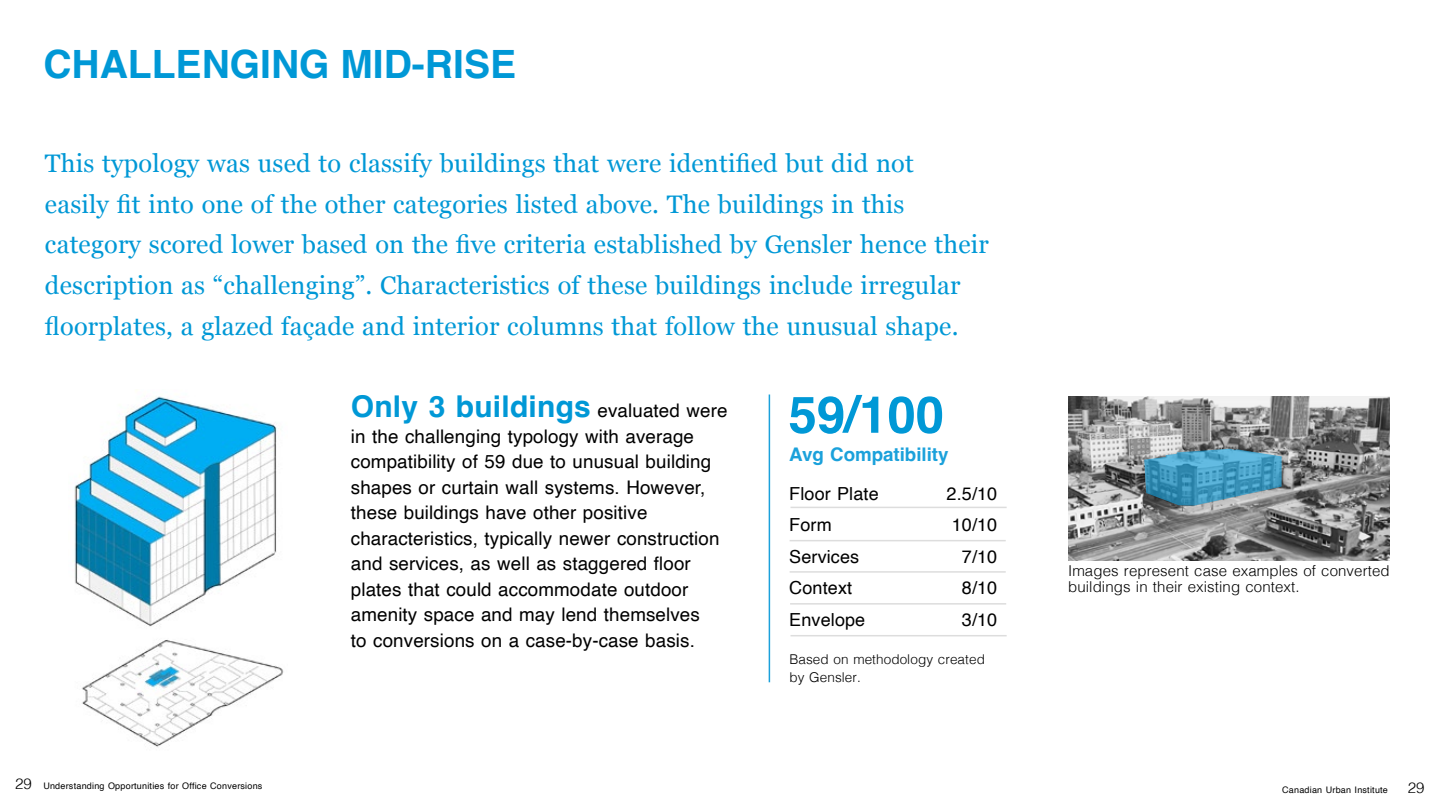
<style>
.page{position:relative;width:1441px;height:810px;background:#fff}
.page>*{position:absolute;margin:0;border:0;box-sizing:border-box;transform-origin:0 0}
.t1{font:700 51px "Helvetica";color:#0098d6}
.t2{font:700 39px "Helvetica";color:#0098d6}
.t3{font:700 30px "Helvetica";letter-spacing:.005em;color:#0098d6}
.t4{font:25.35px/40.5px "Georgia";letter-spacing:.01em;color:#0098d6}
.t5{font:18.75px/25.5px "Helvetica";letter-spacing:.005em;color:#000}
.t6{font:700 18.75px "Helvetica";color:#1ba1db}
.t7{font:18px/31.5px "Helvetica";letter-spacing:.005em;color:#000}
.t8{font:300 15px/16.5px "Helvetica";letter-spacing:.005em;color:#000}
.t9{font:300 13.5px/18px "Helvetica";letter-spacing:.005em;color:#000}
.t10{font:9px "Helvetica";letter-spacing:.025em;color:#000}
.s1{font-weight:300;font-size:15px}
.s2{font-weight:400;font-size:18.75px;color:#000}
</style>
<div class="page">
<img style="left:1068px;top:397px;width:321px;height:163px">
<svg style="left:1143px;top:449px;width:138px;height:57px"></svg>
<img style="left:74px;top:396px;width:210px;height:351px">
<hr style="left:790px;top:507px;width:216px;height:1px;background:#ddd">
<hr style="left:789px;top:540px;width:216px;height:1px;background:#ddd">
<hr style="left:789px;top:571px;width:216px;height:2px;background:#ddd">
<hr style="left:790px;top:603px;width:216px;height:2px;background:#ddd">
<hr style="left:790px;top:635px;width:216px;height:1px;background:#ddd">
<hr style="left:768px;top:395px;width:2px;height:287px;background:#1ba1db">
<h2 class="t2" style="left:43px;top:40px;width:474px">CHALLENGING MID-RISE</h2>
<p class="t4" style="left:45px;top:142px;width:945px">This typology was used to classify buildings that were identified but did not<br>easily fit into one of the other categories listed above. The buildings in this category scored lower based on the five criteria established by Gensler hence their description as “challenging”. Characteristics of these buildings include irregular floorplates, a glazed façade and interior columns that follow the unusual shape.</p>
<p class="t10" style="left:15px;top:779px;width:249px"><span class="s1">29</span> Understanding Opportunities for Office Conversions</p>
<p class="t3" style="left:351px;top:388px;width:378px">Only 3 buildings <span class="s2">evaluated were</span></p>
<p class="t5" style="left:351px;top:424px;width:370px">in the challenging typology with average compatibility of 59 due to unusual building shapes or curtain wall systems. However, these buildings have other positive characteristics, typically newer construction and services, as well as staggered floor plates that could accommodate outdoor amenity space and may lend themselves to conversions on a case-by-case basis.</p>
<h1 class="t1" style="left:788px;top:384px;width:157px">59/100</h1>
<p class="t6" style="left:789px;top:443px;width:161px">Avg Compatibility</p>
<p class="t7" style="left:789px;top:478px;width:91px">Floor Plate<br>Form<br>Services<br>Context<br>Envelope</p>
<p class="t7" style="left:946px;top:478px;width:52px;text-align:right">2.5/10<br>10/10<br>7/10<br>8/10<br>3/10</p>
<p class="t9" style="left:789px;top:649px;width:197px">Based on methodology created by Gensler.</p>
<p class="t8" style="left:1067px;top:561px;width:323px">Images represent case examples of converted buildings in their existing context.</p>
<p class="t10" style="left:1281px;top:783px;width:107px">Canadian Urban Institute</p>
<p class="t8" style="left:1407px;top:779px;width:18px">29</p>
</div>
